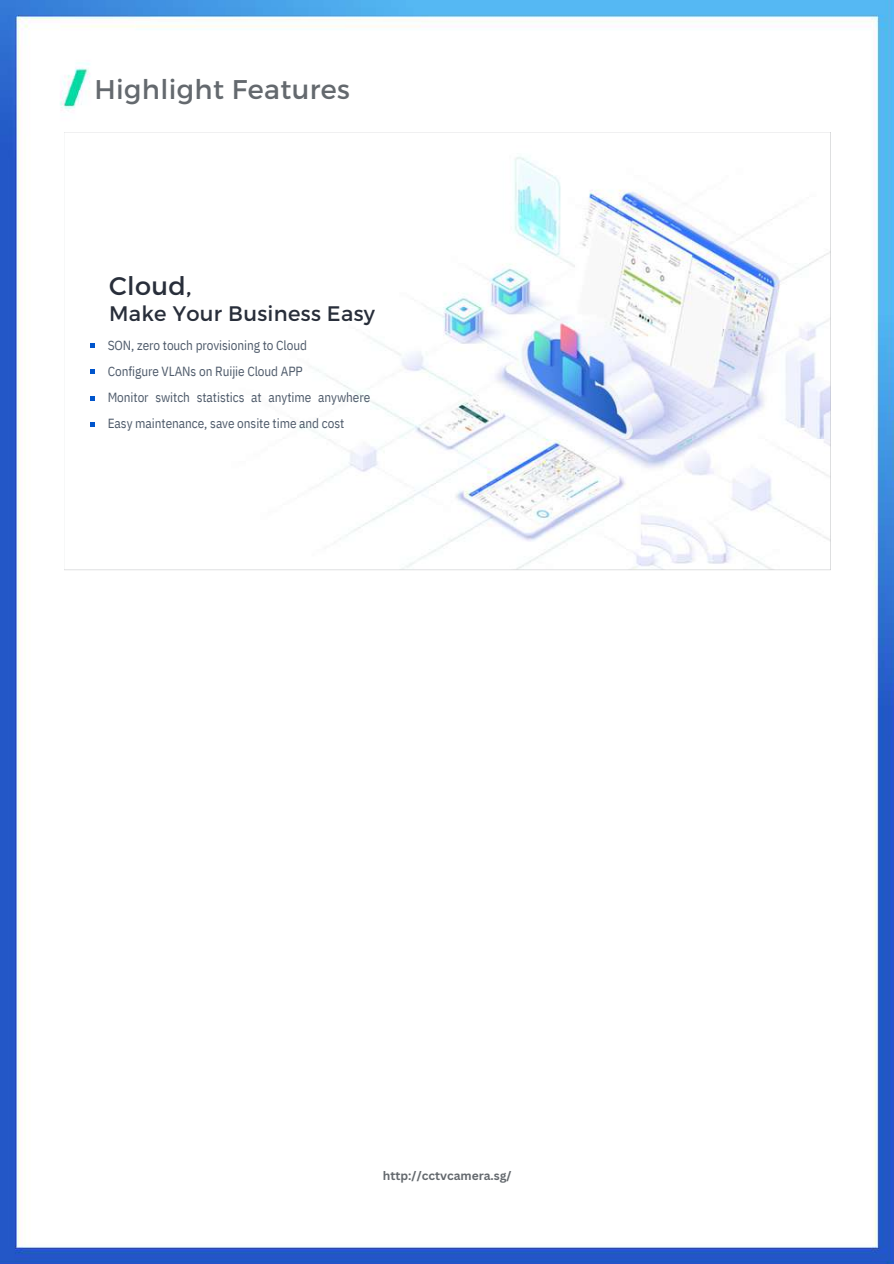
<style>
.page{position:relative;width:894px;height:1264px;background:#fff}
.page>*{position:absolute;margin:0;border:0;box-sizing:border-box;transform-origin:0 0}
.t1{font:27px "Montserrat";letter-spacing:.015em;color:#64696e}
.t2{font:25.5px "Montserrat";letter-spacing:.015em;color:#282e3a}
.t3{font:21px "Montserrat";letter-spacing:.015em;color:#282e3a}
.t4{font:13.2px/26px "IBM Plex Sans Cond";letter-spacing:-.005em;color:#4f5b6b}
.t5{font:700 12px "Canva Sans";color:#64696e}
</style>
<div class="page">
<img style="left:0;top:0;width:893px;height:1263px">
<svg style="left:64px;top:132px;width:766px;height:438px"></svg>
<svg style="left:90px;top:343px;width:5px;height:4px"></svg>
<svg style="left:90px;top:369px;width:5px;height:5px"></svg>
<svg style="left:90px;top:396px;width:5px;height:4px"></svg>
<svg style="left:90px;top:422px;width:5px;height:5px"></svg>
<h1 class="t1" style="left:94px;top:72px;width:257px">Highlight Features</h1>
<h2 class="t2" style="left:109px;top:269px;width:84px">Cloud,</h2>
<h3 class="t3" style="left:109px;top:299px;width:267px">Make Your Business Easy</h3>
<p class="t4" style="left:108px;top:332px;width:264px">SON, zero touch provisioning to Cloud<br>Configure VLANs on Ruijie Cloud APP<br>Monitor switch statistics at anytime anywhere Easy maintenance, save onsite time and cost</p>
<p class="t5" style="left:383px;top:1166px;width:130px">http://cctvcamera.sg/</p>
</div>
